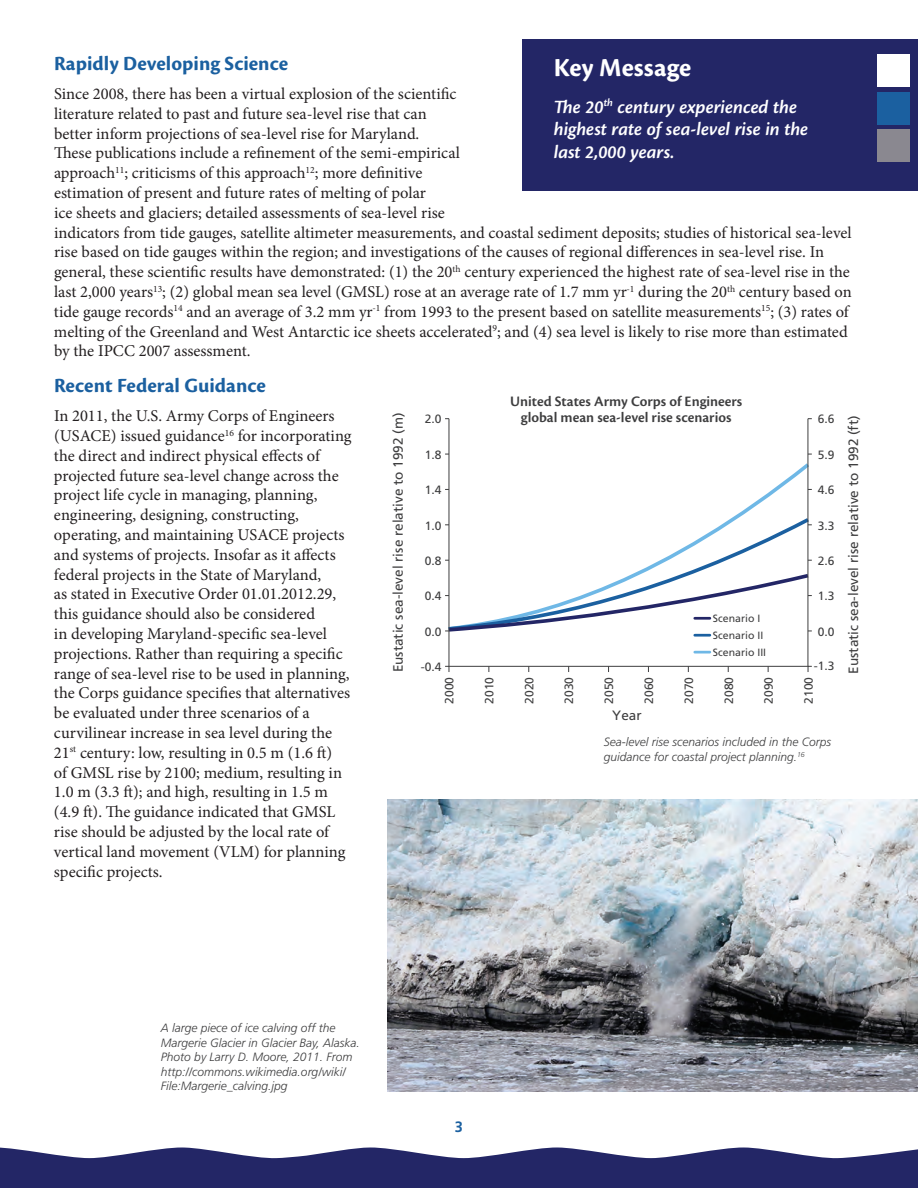
<style>
.page{position:relative;width:918px;height:1188px;background:#fff}
.page>*{position:absolute;margin:0;border:0;box-sizing:border-box;transform-origin:0 0}
.t1{font:700 27px "Cronos Pro";letter-spacing:.005em;color:#fff}
.t2{font:700 21px "Cronos Pro";color:#1b60a0}
.t3{font:italic 600 19.5px/22.5px "Cronos Pro";color:#fff}
.t4{font:16.5px/19.8px "Minion Pro";color:#231f20}
.t5{font:600 15px/16.5px "Cronos Pro";color:#3e3e3f;text-align:center}
.t6{font:700 15px "Frutiger LT Std";color:#1b60a0}
.t7{font:13.5px "Frutiger LT Std";color:#3e3e3f}
.t8{font:italic 300 12px/14.4px "Frutiger LT Std";color:#3e3e3f}
.t9{font:12px "Frutiger LT Std";color:#3e3e3f}
.t10{font:10.5px "Frutiger LT Std";color:#3e3e3f}
</style>
<div class="page">
<svg style="left:0;top:1148px;width:918px;height:40px;background:#3e4179"></svg>
<img style="left:388px;top:799px;width:530px;height:293px">
<div style="left:522px;top:39px;width:396px;height:151px;background:#232666"></div>
<div style="left:877px;top:54px;width:32px;height:33px;background:#fff"></div>
<div style="left:877px;top:92px;width:32px;height:32px;background:#1b60a0"></div>
<div style="left:877px;top:130px;width:32px;height:32px;background:#8a8890"></div>
<svg style="left:446px;top:460px;width:365px;height:55px"></svg>
<hr style="left:695px;top:651px;width:15px;height:3px;background:#6fb8e6">
<hr style="left:695px;top:634px;width:15px;height:3px;background:#1b60a0">
<hr style="left:449px;top:419px;width:1px;height:247px;background:#3e3e3f">
<hr style="left:449px;top:666px;width:359px;height:1px;background:#3e3e3f">
<svg style="left:445px;top:666px;width:5px;height:6px"></svg>
<hr style="left:807px;top:419px;width:1px;height:247px;background:#3e3e3f">
<svg style="left:445px;top:515px;width:367px;height:119px"></svg>
<p class="t2" style="left:54px;top:52px;width:236px">Rapidly Developing Science</p>
<p class="t4" style="left:54px;top:84px;width:799px">Since 2008, there has been a virtual explosion of the scientific<br>literature related to past and future sea-level rise that can<br>better inform projections of sea-level rise for Maryland.<br>These publications include a refinement of the semi-empirical<br>approach<sup>11</sup>; criticisms of this approach<sup>12</sup>; more definitive<br>estimation of present and future rates of melting of polar<br>ice sheets and glaciers; detailed assessments of sea-level rise<br>indicators from tide gauges, satellite altimeter measurements, and coastal sediment deposits; studies of historical sea-level rise based on tide gauges within the region; and investigations of the causes of regional differences in sea-level rise. In general, these scientific results have demonstrated: (1) the 20<sup>th</sup> century experienced the highest rate of sea-level rise in the last 2,000 years<sup>13</sup>; (2) global mean sea level (GMSL) rose at an average rate of 1.7 mm yr<sup>-1</sup> during the 20<sup>th</sup> century based on tide gauge records<sup>14</sup> and an average of 3.2 mm yr<sup>-1</sup> from 1993 to the present based on satellite measurements<sup>15</sup>; (3) rates of melting of the Greenland and West Antarctic ice sheets accelerated<sup>9</sup>; and (4) sea level is likely to rise more than estimated by the IPCC 2007 assessment.</p>
<p class="t2" style="left:54px;top:374px;width:213px">Recent Federal Guidance</p>
<p class="t4" style="left:54px;top:406px;width:299px">In 2011, the U.S. Army Corps of Engineers (USACE) issued guidance<sup>16</sup> for incorporating the direct and indirect physical effects of projected future sea-level change across the project life cycle in managing, planning, engineering, designing, constructing, operating, and maintaining USACE projects and systems of projects. Insofar as it affects federal projects in the State of Maryland,<br>as stated in Executive Order 01.01.2012.29, this guidance should also be considered<br>in developing Maryland-specific sea-level projections. Rather than requiring a specific range of sea-level rise to be used in planning, the Corps guidance specifies that alternatives be evaluated under three scenarios of a curvilinear increase in sea level during the 21<sup>st</sup> century: low, resulting in 0.5 m (1.6 ft)<br>of GMSL rise by 2100; medium, resulting in 1.0 m (3.3 ft); and high, resulting in 1.5 m (4.9 ft). The guidance indicated that GMSL rise should be adjusted by the local rate of vertical land movement (VLM) for planning specific projects.</p>
<h1 class="t1" style="left:554px;top:52px;width:139px">Key Message</h1>
<p class="t3" style="left:554px;top:96px;width:256px">The 20<sup>th</sup> century experienced the highest rate of sea-level rise in the last 2,000 years.</p>
<p class="t5" style="left:510px;top:393px;width:234px">United States Army Corps of Engineers global mean sea-level rise scenarios</p>
<p class="t7" style="left:390px;top:672px;width:261px;rotate:-90deg">Eustatic sea-level rise relative to 1992 (m)</p>
<p class="t7" style="left:846px;top:674px;width:260px;rotate:-90deg">Eustatic sea-level rise relative to 1992 (ft)</p>
<p class="t9" style="left:818px;top:412px;width:18px">6.6</p>
<p class="t9" style="left:425px;top:412px;width:18px">2.0</p>
<p class="t9" style="left:818px;top:448px;width:18px">5.9</p>
<p class="t9" style="left:425px;top:448px;width:18px">1.8</p>
<p class="t9" style="left:818px;top:483px;width:18px">4.6</p>
<p class="t9" style="left:425px;top:483px;width:18px">1.4</p>
<p class="t9" style="left:818px;top:518px;width:18px">3.3</p>
<p class="t9" style="left:425px;top:518px;width:18px">1.0</p>
<p class="t9" style="left:818px;top:554px;width:18px">2.6</p>
<p class="t9" style="left:425px;top:554px;width:18px">0.8</p>
<p class="t9" style="left:818px;top:589px;width:18px">1.3</p>
<p class="t9" style="left:425px;top:589px;width:18px">0.4</p>
<p class="t10" style="left:713px;top:612px;width:49px">Scenario I</p>
<p class="t10" style="left:713px;top:646px;width:55px">Scenario III</p>
<p class="t9" style="left:818px;top:624px;width:18px">0.0</p>
<p class="t9" style="left:425px;top:624px;width:18px">0.0</p>
<p class="t10" style="left:713px;top:629px;width:52px">Scenario II</p>
<p class="t9" style="left:814px;top:659px;width:22px">-1.3</p>
<p class="t9" style="left:421px;top:660px;width:22px">-0.4</p>
<p class="t9" style="left:442px;top:704px;width:28px;rotate:-90deg">2000</p>
<p class="t9" style="left:482px;top:704px;width:28px;rotate:-90deg">2010</p>
<p class="t9" style="left:522px;top:704px;width:28px;rotate:-90deg">2020</p>
<p class="t9" style="left:562px;top:704px;width:28px;rotate:-90deg">2030</p>
<p class="t9" style="left:602px;top:704px;width:28px;rotate:-90deg">2050</p>
<p class="t9" style="left:642px;top:704px;width:28px;rotate:-90deg">2060</p>
<p class="t9" style="left:682px;top:704px;width:28px;rotate:-90deg">2070</p>
<p class="t9" style="left:722px;top:704px;width:28px;rotate:-90deg">2080</p>
<p class="t9" style="left:762px;top:704px;width:28px;rotate:-90deg">2090</p>
<p class="t9" style="left:802px;top:704px;width:28px;rotate:-90deg">2100</p>
<p class="t7" style="left:612px;top:708px;width:31px">Year</p>
<p class="t8" style="left:604px;top:735px;width:229px">Sea-level rise scenarios included in the Corps guidance for coastal project planning.<sup>16</sup></p>
<p class="t8" style="left:161px;top:1021px;width:200px">A large piece of ice calving off the Margerie Glacier in Glacier Bay, Alaska.<br>Photo by Larry D. Moore, 2011. From http://commons.wikimedia.org/wiki/ File:Margerie_calving.jpg</p>
<p class="t6" style="left:455px;top:1118px;width:10px">3</p>
</div>
